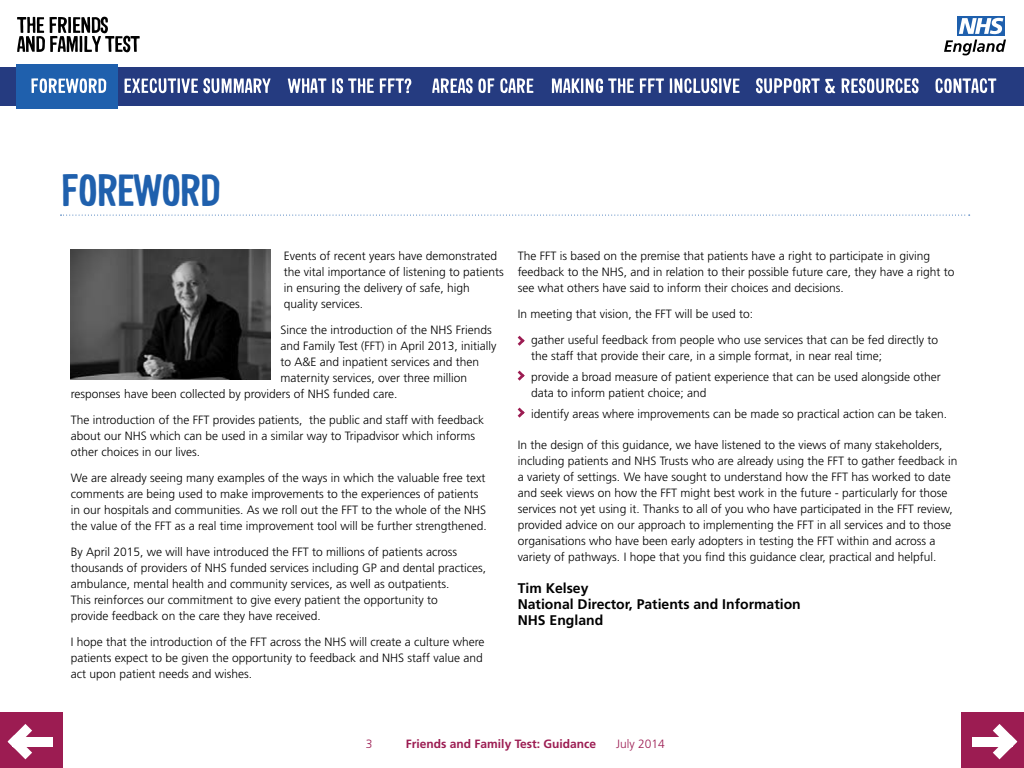
<style>
.page{position:relative;width:1024px;height:768px;background:#fff}
.page>*{position:absolute;margin:0;border:0;box-sizing:border-box;transform-origin:0 0}
.t1{font:700 44px "Sini";color:#1f60ad}
.t2{font:700 14px/16px "Frutiger";color:#000}
.t3{font:300 12px/16px "Frutiger";color:#000}
.t4{font:700 12px "Frutiger";color:#9c1c52}
.t5{font:300 12px "Frutiger";color:#9c1c52}
</style>
<div class="page">
<div style="left:0;top:67px;width:1024px;height:39px;background:#253b80"></div>
<div style="left:958px;top:16px;width:47px;height:20px;background:#1f60ad"></div>
<svg style="left:959px;top:18px;width:44px;height:16px"></svg>
<svg style="left:944px;top:40px;width:62px;height:15px"></svg>
<div style="left:17px;top:64px;width:101px;height:45px;background:#1f60ad"></div>
<svg style="left:31px;top:78px;width:75px;height:15px"></svg>
<div style="left:0;top:713px;width:63px;height:55px;background:#9c1c52"></div>
<div style="left:12px;top:737px;width:41px;height:9px;background:#fff"></div>
<svg style="left:8px;top:724px;width:24px;height:35px"></svg>
<div style="left:961px;top:713px;width:63px;height:55px;background:#9c1c52"></div>
<div style="left:972px;top:737px;width:41px;height:9px;background:#fff"></div>
<svg style="left:993px;top:724px;width:24px;height:35px"></svg>
<svg style="left:288px;top:78px;width:123px;height:16px"></svg>
<svg style="left:432px;top:78px;width:101px;height:16px"></svg>
<svg style="left:552px;top:78px;width:188px;height:16px"></svg>
<svg style="left:756px;top:78px;width:163px;height:16px"></svg>
<svg style="left:935px;top:78px;width:61px;height:16px"></svg>
<svg style="left:124px;top:78px;width:147px;height:16px"></svg>
<svg style="left:17px;top:16px;width:123px;height:37px"></svg>
<img style="left:71px;top:250px;width:200px;height:130px">
<svg style="left:518px;top:336px;width:7px;height:10px"></svg>
<svg style="left:518px;top:371px;width:7px;height:10px"></svg>
<svg style="left:518px;top:408px;width:7px;height:10px"></svg>
<svg style="left:61px;top:215px;width:909px;height:1px"></svg>
<h1 class="t1" style="left:61px;top:163px;width:139px">FOREWORD</h1>
<p class="t3" style="left:284px;top:247px;width:222px">Events of recent years have demonstrated the vital importance of listening to patients in ensuring the delivery of safe, high quality services.</p>
<p class="t3" style="left:281px;top:321px;width:213px">Since the introduction of the NHS Friends</p>
<p class="t3" style="left:281px;top:337px;width:218px">and Family Test (FFT) in April 2013, initially</p>
<p class="t3" style="left:281px;top:353px;width:200px">to A&amp;E and inpatient services and then</p>
<p class="t3" style="left:281px;top:369px;width:188px">maternity services, over three million</p>
<p class="t3" style="left:71px;top:385px;width:328px">responses have been collected by providers of NHS funded care.</p>
<p class="t3" style="left:71px;top:411px;width:415px">The introduction of the FFT provides patients, the public and staff with feedback about our NHS which can be used in a similar way to Tripadvisor which informs other choices in our lives.</p>
<p class="t3" style="left:71px;top:469px;width:418px">We are already seeing many examples of the ways in which the valuable free text comments are being used to make improvements to the experiences of patients in our hospitals and communities. As we roll out the FFT to the whole of the NHS the value of the FFT as a real time improvement tool will be further strengthened.</p>
<p class="t3" style="left:71px;top:543px;width:417px">By April 2015, we will have introduced the FFT to millions of patients across thousands of providers of NHS funded services including GP and dental practices, ambulance, mental health and community services, as well as outpatients.<br>This reinforces our commitment to give every patient the opportunity to<br>provide feedback on the care they have received.</p>
<p class="t3" style="left:71px;top:633px;width:415px">I hope that the introduction of the FFT across the NHS will create a culture where patients expect to be given the opportunity to feedback and NHS staff value and act upon patient needs and wishes.</p>
<p class="t3" style="left:518px;top:247px;width:438px">The FFT is based on the premise that patients have a right to participate in giving feedback to the NHS, and in relation to their possible future care, they have a right to see what others have said to inform their choices and decisions.</p>
<p class="t3" style="left:531px;top:300px;width:408px;line-height:26px;text-indent:-14px">In meeting that vision, the FFT will be used to:<br>gather useful feedback from people who use services that can be fed directly to</p>
<p class="t3" style="left:531px;top:345px;width:411px;line-height:21px">the staff that provide their care, in a simple format, in near real time;<br>provide a broad measure of patient experience that can be used alongside other</p>
<p class="t3" style="left:531px;top:382px;width:418px;line-height:21px">data to inform patient choice; and<br>identify areas where improvements can be made so practical action can be taken.</p>
<p class="t3" style="left:518px;top:436px;width:441px">In the design of this guidance, we have listened to the views of many stakeholders, including patients and NHS Trusts who are already using the FFT to gather feedback in a variety of settings. We have sought to understand how the FFT has worked to date and seek views on how the FFT might best work in the future - particularly for those services not yet using it. Thanks to all of you who have participated in the FFT review, provided advice on our approach to implementing the FFT in all services and to those organisations who have been early adopters in testing the FFT within and across a variety of pathways. I hope that you find this guidance clear, practical and helpful.</p>
<p class="t2" style="left:518px;top:580px;width:285px">Tim Kelsey<br>National Director, Patients and Information<br>NHS England</p>
<p class="t5" style="left:366px;top:738px;width:8px">3</p>
<p class="t4" style="left:406px;top:737px;width:192px">Friends and Family Test: Guidance</p>
<p class="t5" style="left:616px;top:738px;width:50px">July 2014</p>
</div>
